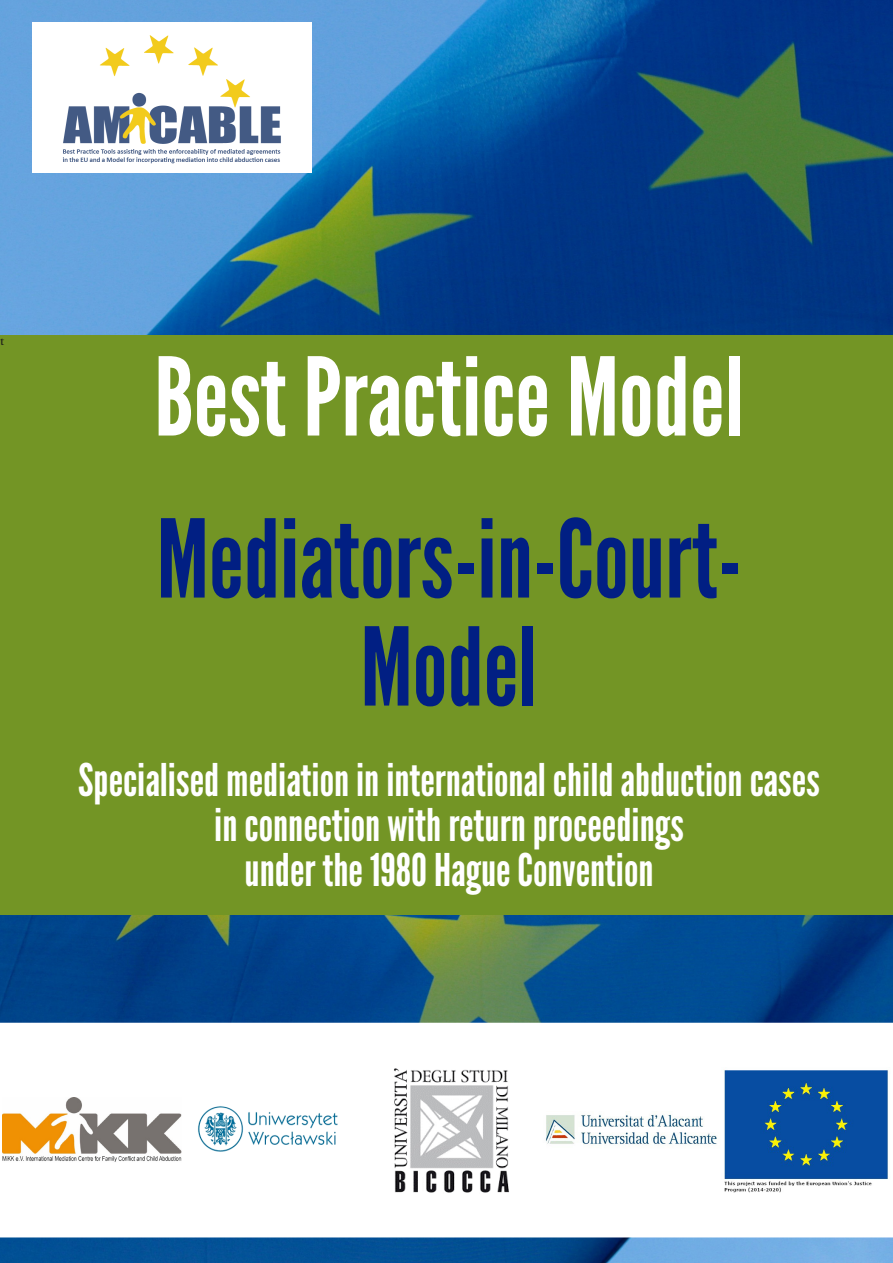
<style>
.page{position:relative;width:893px;height:1263px;background:#fff}
.page>*{position:absolute;margin:0;border:0;box-sizing:border-box;transform-origin:0 0}
.t1{font:108px/108px "League Gothic";color:#011f83;text-align:center}
.t2{font:108px "League Gothic";color:#fff}
.t3{font:45px/45px "League Gothic";color:#fff;text-align:center}
.t4{font:12px "Addington CF";color:#1d1d1b}
</style>
<div class="page">
<img style="left:0;top:0;width:893px;height:1263px">
<div style="left:0;top:1023px;width:893px;height:214px;background:#fff"></div>
<div style="left:32px;top:23px;width:280px;height:150px;background:#fff"></div>
<img style="left:63px;top:35px;width:218px;height:129px">
<img style="left:546px;top:1113px;width:171px;height:34px">
<img style="left:3px;top:1097px;width:179px;height:65px">
<img style="left:197px;top:1106px;width:141px;height:46px">
<img style="left:373px;top:1044px;width:158px;height:172px">
<img style="left:724px;top:1067px;width:166px;height:126px">
<div style="left:0;top:335px;width:893px;height:579px;background:#739525"></div>
<p class="t4" style="left:0;top:334px;width:6px">t</p>
<h1 class="t2" style="left:154px;top:333px;width:591px">Best Practice Model</h1>
<h1 class="t1" style="left:157px;top:506px;width:586px">Mediators-in-Court-<br>Model</h1>
<p class="t3" style="left:78px;top:757px;width:743px">Specialised mediation in international child abduction cases in connection with return proceedings<br>under the 1980 Hague Convention</p>
</div>
